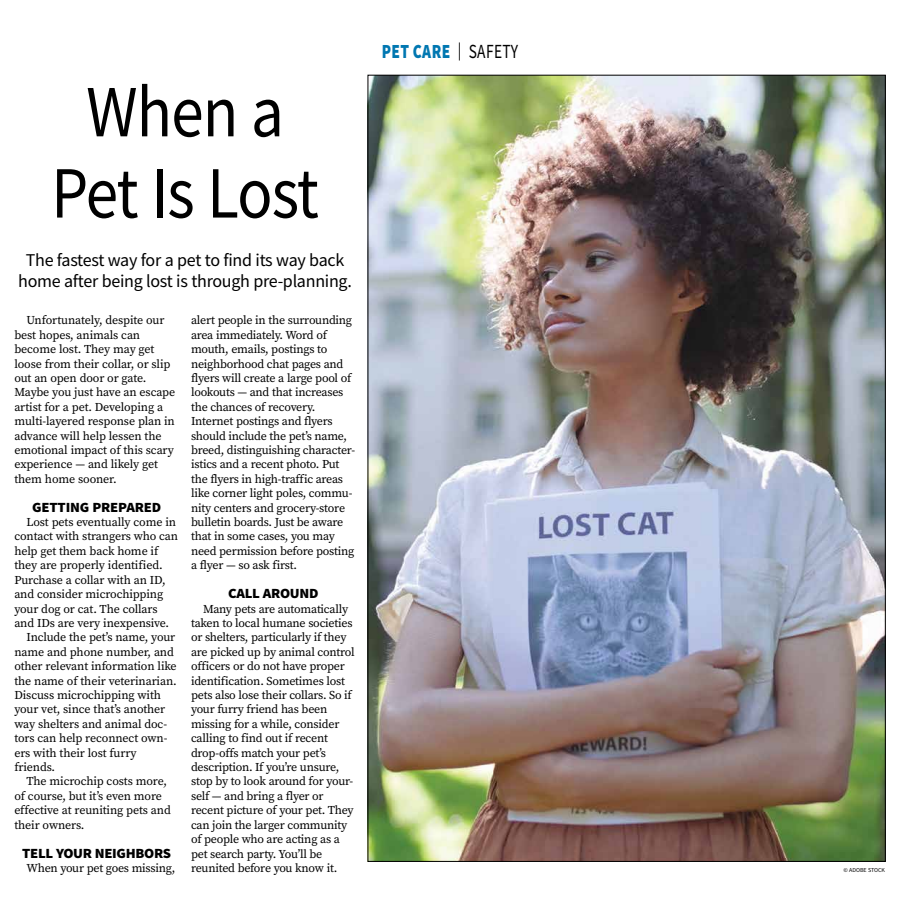
<style>
.page{position:relative;width:900px;height:908px;background:#fff}
.page>*{position:absolute;margin:0;border:0;box-sizing:border-box;transform-origin:0 0}
.t1{font:73.6px/81.2px "Source Sans Pro";letter-spacing:-.015em;color:#000;text-align:center;scale:.89 1}
.t2{font:900 20px "Source Sans Pro";letter-spacing:.025em;color:#0077b1;scale:.77 1}
.t3{font:18px/21.6px "Source Sans Pro";letter-spacing:-.015em;color:#000;text-align:center}
.t4{font:900 14px "Source Sans Pro";letter-spacing:-.02em;color:#000;scale:1.05 1}
.t5{font:12px/14.4px "Source Serif Pro";letter-spacing:-.02em;color:#000}
.t6{font:6px "Source Sans Pro";color:#000}
.s1{font-weight:400;font-size:18px;color:#000}
.s2{font-weight:400;color:#000}
</style>
<div class="page">
<img style="left:370px;top:77px;width:514px;height:782px">
<h1 class="t1" style="left:51px;top:71px;width:302px">When a<br>Pet Is Lost</h1>
<h3 class="t3" style="left:18px;top:249px;width:335px">The fastest way for a pet to find its way back home after being lost is through pre-planning.</h3>
<p class="t5" style="left:14px;top:313px;width:162px;text-indent:12px">Unfortunately, despite our best hopes, animals can become lost. They may get loose from their collar, or slip out an open door or gate.<br>Maybe you just have an escape artist for a pet. Developing a multi-layered response plan in advance will help lessen the emotional impact of this scary experience — and likely get them home sooner.</p>
<p class="t4" style="left:32px;top:497px;width:125px">GETTING PREPARED</p>
<p class="t5" style="left:26px;top:514px;width:151px">Lost pets eventually come in</p>
<p class="t5" style="left:14px;top:529px;width:165px">contact with strangers who can</p>
<p class="t5" style="left:14px;top:543px;width:145px">help get them back home if</p>
<p class="t5" style="left:14px;top:558px;width:150px">they are properly identified.</p>
<p class="t5" style="left:14px;top:572px;width:153px">Purchase a collar with an ID,</p>
<p class="t5" style="left:14px;top:586px;width:150px">and consider microchipping</p>
<p class="t5" style="left:14px;top:601px;width:145px">your dog or cat. The collars</p>
<p class="t5" style="left:14px;top:615px;width:156px">and IDs are very inexpensive.</p>
<p class="t5" style="left:26px;top:630px;width:150px">Include the pet’s name, your</p>
<p class="t5" style="left:14px;top:644px;width:161px">name and phone number, and</p>
<p class="t5" style="left:14px;top:658px;width:164px">other relevant information like</p>
<p class="t5" style="left:14px;top:673px;width:164px">the name of their veterinarian.</p>
<p class="t5" style="left:14px;top:687px;width:148px">Discuss microchipping with</p>
<p class="t5" style="left:14px;top:702px;width:152px">your vet, since that’s another</p>
<p class="t5" style="left:14px;top:716px;width:154px">way shelters and animal doc-</p>
<p class="t5" style="left:14px;top:730px;width:155px">tors can help reconnect own-</p>
<p class="t5" style="left:14px;top:745px;width:124px">ers with their lost furry</p>
<p class="t5" style="left:14px;top:759px;width:42px">friends.</p>
<p class="t5" style="left:26px;top:774px;width:142px">The microchip costs more,</p>
<p class="t5" style="left:14px;top:788px;width:149px">of course, but it’s even more</p>
<p class="t5" style="left:14px;top:802px;width:158px">effective at reuniting pets and</p>
<p class="t5" style="left:14px;top:817px;width:72px">their owners.</p>
<p class="t4" style="left:22px;top:842px;width:143px">TELL YOUR NEIGHBORS</p>
<p class="t5" style="left:26px;top:860px;width:151px">When your pet goes missing,</p>
<p class="t5" style="left:191px;top:313px;width:166px">alert people in the surrounding area immediately. Word of mouth, emails, postings to neighborhood chat pages and flyers will create a large pool of lookouts — and that increases the chances of recovery.<br>Internet postings and flyers should include the pet’s name, breed, distinguishing character&shy;istics and a recent photo. Put the flyers in high-traffic areas like corner light poles, commu&shy;nity centers and grocery-store bulletin boards. Just be aware that in some cases, you may need permission before posting a flyer — so ask first.</p>
<p class="t4" style="left:228px;top:583px;width:87px">CALL AROUND</p>
<p class="t5" style="left:191px;top:601px;width:165px;text-indent:12px">Many pets are automatically taken to local humane societies or shelters, particularly if they are picked up by animal control officers or do not have proper identification. Sometimes lost pets also lose their collars. So if your furry friend has been missing for a while, consider calling to find out if recent drop-offs match your pet’s description. If you’re unsure, stop by to look around for your&shy;self — and bring a flyer or recent picture of your pet. They can join the larger community of people who are acting as a pet search party. You’ll be reunited before you know it.</p>
<h2 class="t2" style="left:382px;top:38px;width:179px">PET CARE <span class="s1">|</span> <span class="s2">SAFETY</span></h2>
<p class="t6" style="left:844px;top:866px;width:43px">© ADOBE STOCK</p>
</div>
